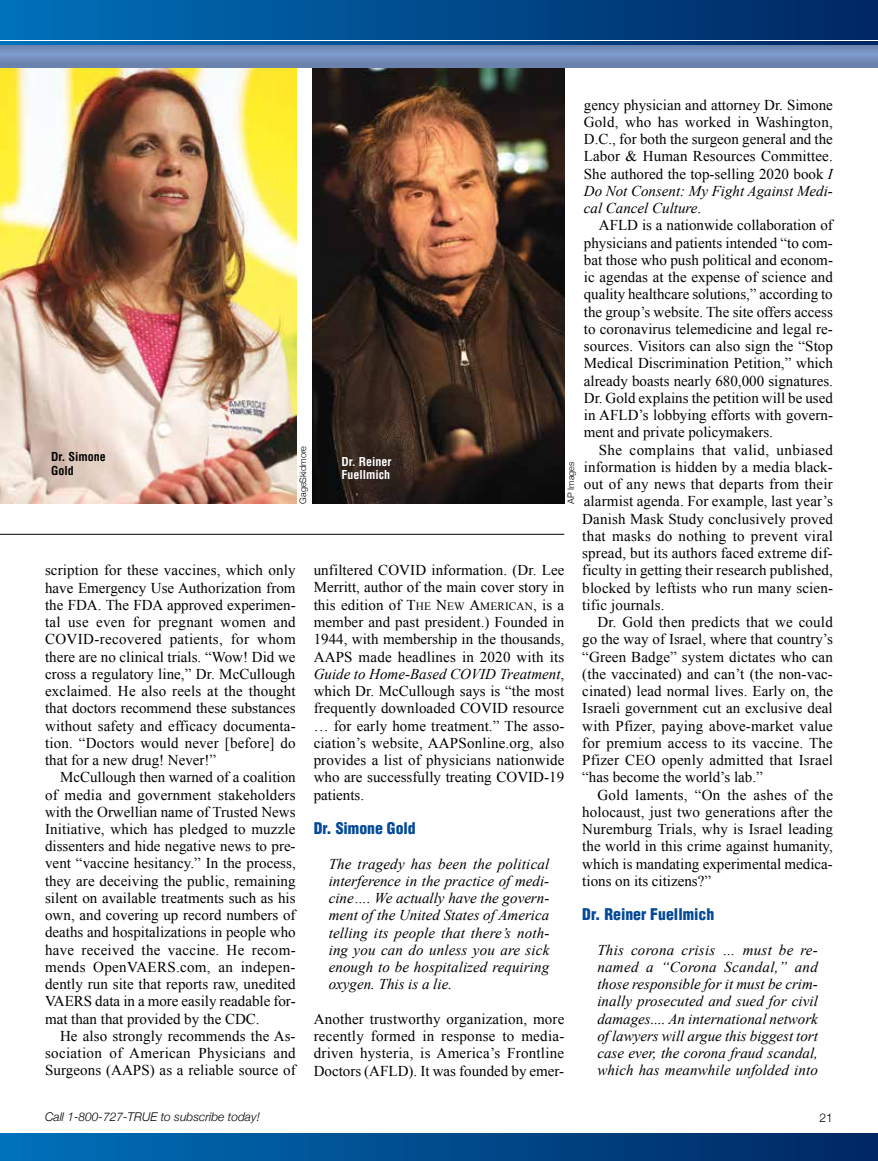
<style>
.page{position:relative;width:878px;height:1161px;background:#fff}
.page>*{position:absolute;margin:0;border:0;box-sizing:border-box;transform-origin:0 0}
.t1{font:900 condensed 15.75px "Helvetica";color:#034999}
.t2{font:15px/17.2px "Times New Roman";color:#000;text-align:justify}
.t3{font:italic 15px/17.2px "Times New Roman";letter-spacing:.005em;color:#000;text-align:justify}
.t4{font:italic 300 12px "Helvetica Neue";color:#000}
.t5{font:700 condensed 12px/13.5px "Helvetica";color:#fff}
.t6{font:700 condensed 12px/13.5px "Helvetica";color:#000}
.t7{font:300 12px "Helvetica Neue";color:#000}
.t8{font:300 9px "Helvetica Neue";color:#000}
.s1{font-style:italic}
.s2{font-style:inherit}
.s3{font-size:11.25px}
</style>
<div class="page">
<div style="left:0;top:1134px;width:878px;height:27px;background:linear-gradient(to right,#0071ba,#002761)"></div>
<img style="left:0;top:68px;width:296px;height:436px">
<img style="left:313px;top:68px;width:251px;height:436px">
<hr style="left:0;top:534px;width:564px;height:1px;background:#000">
<div style="left:0;top:0;width:878px;height:45px;background:linear-gradient(to right,#0071ba,#002761)"></div>
<hr style="left:0;top:40px;width:878px;height:1px;background:#fff">
<svg style="left:0;top:45px;width:878px;height:23px;background:#728cba"></svg>
<p class="t2" style="left:584px;top:96px;width:251px">gency physician and attorney Dr. Simone Gold, who has worked in Washington, D.C., for both the surgeon general and the Labor &amp; Human Resources Committee.<br>She authored the top-selling 2020 book <span class="s1">I Do Not Consent: My Fight Against Medi&shy;cal Cancel Culture</span>.</p>
<p class="t2" style="left:584px;top:216px;width:251px;text-indent:15px">AFLD is a nationwide collaboration of physicians and patients intended “to com&shy;bat those who push political and econom&shy;ic agendas at the expense of science and quality healthcare solutions,” according to the group’s website. The site offers access to coronavirus telemedicine and legal re&shy;sources. Visitors can also sign the “Stop Medical Discrimination Petition,” which already boasts nearly 680,000 signatures.<br>Dr. Gold explains the petition will be used in AFLD’s lobbying efforts with govern&shy;ment and private policymakers.</p>
<p class="t2" style="left:582px;top:441px;width:252px;text-indent:16px">She complains that valid, unbiased information is hidden by a media black&shy;out of any news that departs from their alarmist agenda. For example, last year’s Danish Mask Study conclusively proved that masks do nothing to prevent viral spread, but its authors faced extreme dif&shy;ficulty in getting their research published, blocked by leftists who run many scien&shy;tific journals.</p>
<p class="t2" style="left:582px;top:613px;width:252px;text-indent:15px">Dr. Gold then predicts that we could go the way of Israel, where that country’s “Green Badge” system dictates who can (the vaccinated) and can’t (the non-vac&shy;cinated) lead normal lives. Early on, the Israeli government cut an exclusive deal with Pfizer, paying above-market value for premium access to its vaccine. The Pfizer CEO openly admitted that Israel “has become the world’s lab.”</p>
<p class="t2" style="left:582px;top:786px;width:252px;text-indent:15px">Gold laments, “On the ashes of the holocaust, just two generations after the Nuremburg Trials, why is Israel leading the world in this crime against humanity, which is mandating experimental medica&shy;tions on its citizens?”</p>
<p class="t1" style="left:582px;top:905px;width:133px">Dr. Reiner Fuellmich</p>
<p class="t3" style="left:597px;top:941px;width:222px">This corona crisis … must be re&shy;named a “Corona Scandal,” and those responsible for it must be crim&shy;inally prosecuted and sued for civil damages.... An international network of lawyers will argue this biggest tort case ever, the corona fraud scandal, which has meanwhile unfolded into</p>
<p class="t8" style="left:296px;top:504px;width:59px;rotate:-90deg">GageSkidmore</p>
<p class="t6" style="left:51px;top:450px;width:56px">Dr. Simone<br>Gold</p>
<p class="t5" style="left:341px;top:454px;width:52px">Dr. Reiner<br>Fuellmich</p>
<p class="t8" style="left:563px;top:504px;width:44px;rotate:-90deg">AP Images</p>
<p class="t2" style="left:314px;top:561px;width:252px">unfiltered COVID information. (Dr. Lee Merritt, author of the main cover story in this edition of <span class="s2">T</span><span class="s3">HE</span> <span class="s2">N</span><span class="s3">EW</span> <span class="s2">A</span><span class="s3">MERICAN</span>, is a member and past president.) Founded in 1944, with membership in the thousands, AAPS made headlines in 2020 with its <span class="s1">Guide to Home-Based COVID Treatment</span>, which Dr. McCullough says is “the most frequently downloaded COVID resource … for early home treatment.” The asso&shy;ciation’s website, AAPSonline.org, also provides a list of physicians nationwide who are successfully treating COVID-19 patients.</p>
<p class="t1" style="left:314px;top:818px;width:104px">Dr. Simone Gold</p>
<p class="t3" style="left:328px;top:855px;width:222px">The tragedy has been the political interference in the practice of medi&shy;cine…. We actually have the govern&shy;ment of the United States of America telling its people that there’s noth&shy;ing you can do unless you are sick enough to be hospitalized requiring oxygen. This is a lie.</p>
<p class="t2" style="left:314px;top:1010px;width:252px">Another trustworthy organization, more recently formed in response to media&shy;driven hysteria, is America’s Frontline Doctors (AFLD). It was founded by emer-</p>
<p class="t2" style="left:45px;top:561px;width:252px">scription for these vaccines, which only have Emergency Use Authorization from the FDA. The FDA approved experimen&shy;tal use even for pregnant women and COVID-recovered patients, for whom there are no clinical trials. “Wow! Did we cross a regulatory line,” Dr. McCullough exclaimed. He also reels at the thought that doctors recommend these substances without safety and efficacy documenta&shy;tion. “Doctors would never [before] do that for a new drug! Never!”</p>
<p class="t2" style="left:45px;top:768px;width:252px;text-indent:15px">McCullough then warned of a coalition of media and government stakeholders with the Orwellian name of Trusted News Initiative, which has pledged to muzzle dissenters and hide negative news to pre&shy;vent “vaccine hesitancy.” In the process, they are deceiving the public, remaining silent on available treatments such as his own, and covering up record numbers of deaths and hospitalizations in people who have received the vaccine. He recom&shy;mends OpenVAERS.com, an indepen&shy;dently run site that reports raw, unedited VAERS data in a more easily readable for&shy;mat than that provided by the CDC.</p>
<p class="t2" style="left:45px;top:1027px;width:252px;text-indent:15px">He also strongly recommends the As&shy;sociation of American Physicians and Surgeons (AAPS) as a reliable source of</p>
<p class="t4" style="left:45px;top:1108px;width:216px">Call 1-800-727-TRUE to subscribe today!</p>
<p class="t7" style="left:819px;top:1108px;width:15px">21</p>
</div>
